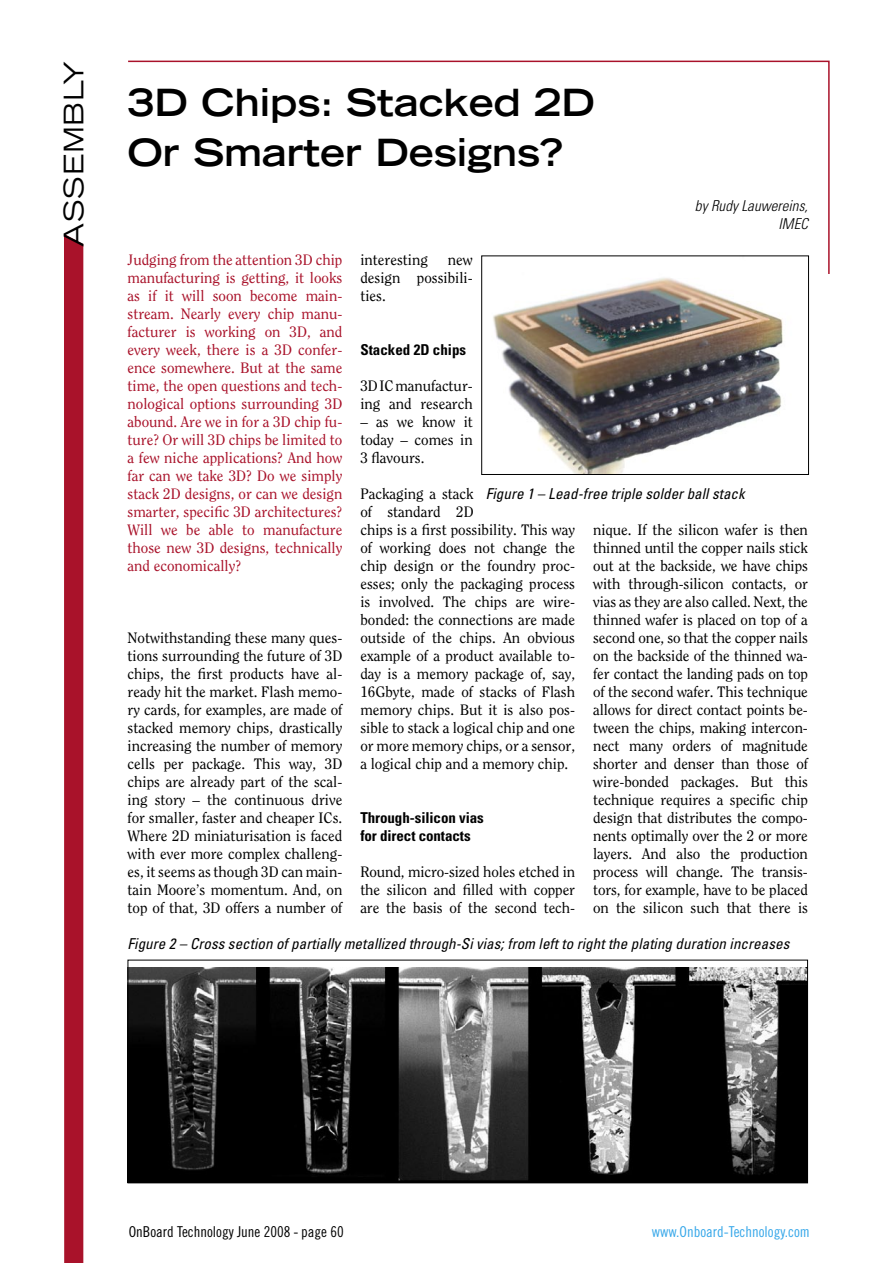
<style>
.page{position:relative;width:893px;height:1263px;background:#fff}
.page>*{position:absolute;margin:0;border:0;box-sizing:border-box;transform-origin:0 0}
.t1{font:700 expanded 37.5px "Trade Gothic LH";color:#000}
.t2{font:expanded 27px "Trade Gothic LH";letter-spacing:.03em;color:#000}
.text{font:15px/18px "Clearface";color:#000;text-align:justify}
.text-2{font:15px/18px "Clearface";color:#a9122a;text-align:justify}
.t3{font:italic condensed 15px "Univers";letter-spacing:.005em;color:#000}
.text-3{font:700 condensed 15px "Univers";letter-spacing:-.005em;color:#000}
.t4{font:15px "Trade Gothic Cond Eighteen";color:#000}
.t5{font:15px "Trade Gothic Cond Eighteen";color:#36a7e9}
.auther{font:italic 300 condensed 15px "Univers";letter-spacing:.005em;color:#000}
</style>
<div class="page">
<svg style="left:128px;top:60px;width:702px;height:215px"></svg>
<div style="left:64px;top:234px;width:19px;height:1029px;background:#a9122a"></div>
<img style="left:130px;top:967px;width:676px;height:214px">
<div style="left:128px;top:960px;width:680px;height:223px;border:1px solid #000"></div>
<img style="left:483px;top:257px;width:324px;height:216px">
<div style="left:481px;top:255px;width:328px;height:220px;border:1px solid #000"></div>
<p class="t2" style="left:56px;top:247px;width:187px;rotate:-90deg">ASSEMBLY</p>
<p class="t1" style="left:128px;top:78px;width:469px">3D Chips: Stacked 2D</p>
<p class="t1" style="left:128px;top:128px;width:437px">Or Smarter Designs?</p>
<p class="auther" style="left:695px;top:197px;width:114px">by Rudy Lauwereins,</p>
<p class="auther" style="left:778px;top:215px;width:31px">IMEC</p>
<p class="text-2" style="left:128px;top:251px;width:216px">Judging from the attention 3D chip manufacturing is getting, it looks as if it will soon become main&shy;stream. Nearly every chip manu&shy;facturer is working on 3D, and every week, there is a 3D confer&shy;ence somewhere. But at the same time, the open questions and tech&shy;nological options surrounding 3D abound. Are we in for a 3D chip fu&shy;ture? Or will 3D chips be limited to a few niche applications? And how far can we take 3D? Do we simply stack 2D designs, or can we design smarter, specific 3D architectures?<br>Will we be able to manufacture those new 3D designs, technically and economically?</p>
<p class="text" style="left:128px;top:629px;width:216px">Notwithstanding these many ques&shy;tions surrounding the future of 3D chips, the first products have al&shy;ready hit the market. Flash memo&shy;ry cards, for examples, are made of stacked memory chips, drastically increasing the number of memory cells per package. This way, 3D chips are already part of the scal&shy;ing story – the continuous drive for smaller, faster and cheaper ICs.<br>Where 2D miniaturisation is faced with ever more complex challeng&shy;es, it seems as though 3D can main&shy;tain Moore’s momentum. And, on top of that, 3D offers a number of</p>
<p class="text" style="left:360px;top:251px;width:69px">interesting</p>
<p class="text" style="left:360px;top:251px;width:114px;text-indent:87px">new design possibili&shy;ties.</p>
<p class="text-3" style="left:360px;top:341px;width:107px">Stacked 2D chips</p>
<p class="text" style="left:360px;top:377px;width:114px">3D IC manufactur&shy;ing and research</p>
<p class="text" style="left:360px;top:413px;width:114px">– as we know it today – comes in 3 flavours.</p>
<p class="text" style="left:360px;top:485px;width:216px;text-align:left">Packaging a stack<br>of standard 2D<br>chips is a first possibility. This way of working does not change the chip design or the foundry proc&shy;esses; only the packaging process is involved. The chips are wire&shy;bonded: the connections are made outside of the chips. An obvious example of a product available to&shy;day is a memory package of, say,<br>16Gbyte, made of stacks of Flash memory chips. But it is also pos&shy;sible to stack a logical chip and one or more memory chips, or a sensor, a logical chip and a memory chip.</p>
<p class="t3" style="left:486px;top:484px;width:261px">Figure 1 – Lead-free triple solder ball stack</p>
<p class="text" style="left:593px;top:521px;width:216px">nique. If the silicon wafer is then thinned until the copper nails stick out at the backside, we have chips with through-silicon contacts, or vias as they are also called. Next, the thinned wafer is placed on top of a second one, so that the copper nails on the backside of the thinned wa&shy;fer contact the landing pads on top of the second wafer. This technique allows for direct contact points be&shy;tween the chips, making intercon&shy;nect many orders of magnitude shorter and denser than those of wire-bonded packages. But this technique requires a specific chip design that distributes the compo&shy;nents optimally over the 2 or more layers. And also the production process will change. The transis&shy;tors, for example, have to be placed on the silicon such that there is</p>
<p class="text-3" style="left:360px;top:809px;width:125px">Through-silicon vias</p>
<p class="text-3" style="left:360px;top:827px;width:112px">for direct contacts</p>
<p class="text" style="left:360px;top:863px;width:216px">Round, micro-sized holes etched in the silicon and filled with copper are the basis of the second tech-</p>
<p class="t3" style="left:128px;top:934px;width:663px">Figure 2 – Cross section of partially metallized through-Si vias; from left to right the plating duration increases</p>
<p class="t4" style="left:129px;top:1223px;width:217px">OnBoard Technology June 2008 - page 60</p>
<p class="t4" style="left:331px;top:1223px;width:8px">A</p>
<p class="t5" style="left:652px;top:1223px;width:160px">www.Onboard-Technology.com</p>
</div>
